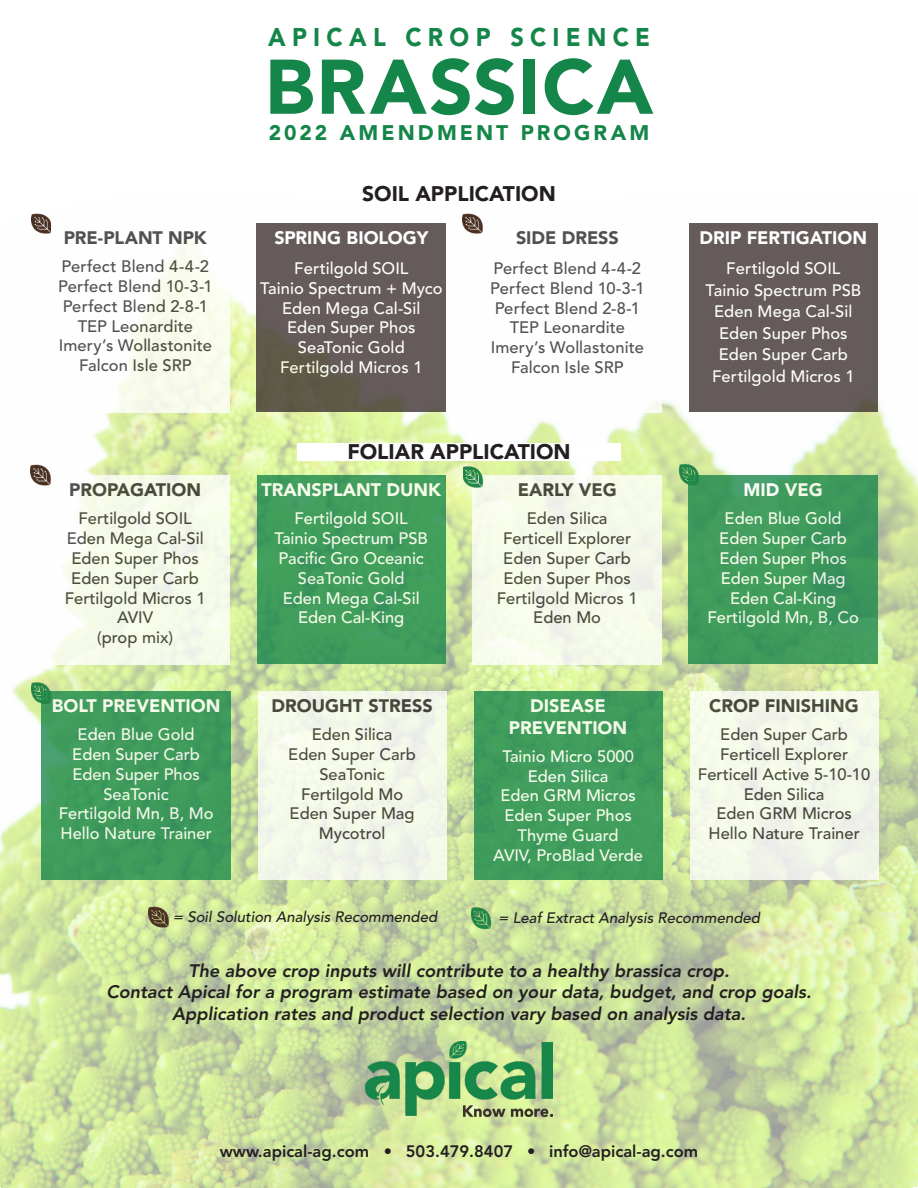
<style>
.page{position:relative;width:918px;height:1188px;background:#fff}
.page>*{position:absolute;margin:0;border:0;box-sizing:border-box;transform-origin:0 0}
.t1{font:900 76.5px "Avenir LT Std";letter-spacing:.025em;color:#158649}
.t2{font:900 25.5px "Avenir LT Std";letter-spacing:.265em;color:#158649;scale:.93 1}
.t3{font:900 21px "Avenir LT Std";color:#231f20}
.t4{font:900 21px "Avenir LT Std";letter-spacing:.145em;color:#158649}
.t5{font:italic 800 18px "Avenir LT Std";color:#231f20}
.t6{font:900 18px/21.6px "Avenir LT Std";color:#fff;text-align:center}
.t7{font:900 18px "Avenir LT Std";color:#231f20}
.t8{font:500 16.5px/19.8px "Avenir LT Std";color:#231f20;text-align:center}
.t9{font:500 16.5px/19.8px "Avenir LT Std";color:#fff;text-align:center}
.t10{font:800 16.5px "Avenir LT Std";color:#231f20}
.t11{font:italic 500 15px "Avenir LT Std";color:#231f20}
.s1{font-weight:500}
</style>
<div class="page">
<img style="left:0;top:214px;width:918px;height:974px">
<img style="left:365px;top:1042px;width:188px;height:75px">
<img style="left:471px;top:904px;width:21px;height:27px">
<img style="left:149px;top:906px;width:21px;height:24px">
<div style="left:41px;top:475px;width:189px;height:189px;background:linear-gradient(to right,#fbfdf6,#f3f9e5)"></div>
<div style="left:257px;top:475px;width:189px;height:189px;background:#409e5b"></div>
<div style="left:473px;top:475px;width:189px;height:189px;background:#f6fbe9"></div>
<div style="left:689px;top:475px;width:189px;height:189px;background:#3f9b5b"></div>
<img style="left:463px;top:463px;width:20px;height:25px">
<img style="left:679px;top:463px;width:20px;height:25px">
<div style="left:297px;top:443px;width:324px;height:17px;background:#fff"></div>
<div style="left:689px;top:223px;width:189px;height:189px;background:#645b5a"></div>
<div style="left:41px;top:223px;width:189px;height:189px;background:linear-gradient(to bottom,#fefefd,#f9fcf0)"></div>
<div style="left:257px;top:223px;width:189px;height:189px;background:linear-gradient(to bottom,#655b5e,#605a4f)"></div>
<div style="left:473px;top:223px;width:189px;height:189px;background:#fefefe"></div>
<img style="left:31px;top:213px;width:20px;height:21px">
<img style="left:463px;top:213px;width:20px;height:23px">
<div style="left:42px;top:691px;width:189px;height:189px;background:#3f9c5b"></div>
<div style="left:258px;top:691px;width:189px;height:189px;background:#f3f8e9"></div>
<div style="left:474px;top:691px;width:189px;height:189px;background:#409d5b"></div>
<div style="left:690px;top:691px;width:189px;height:189px;background:#f4f8e9"></div>
<img style="left:30px;top:463px;width:21px;height:24px">
<img style="left:32px;top:679px;width:20px;height:25px">
<p class="t2" style="left:268px;top:22px;width:412px">APICAL CROP SCIENCE</p>
<p class="t1" style="left:265px;top:41px;width:390px">BRASSICA</p>
<p class="t4" style="left:269px;top:120px;width:382px">2022 AMENDMENT PROGRAM</p>
<p class="t7" style="left:64px;top:227px;width:145px">PRE-PLANT NPK</p>
<p class="t8" style="left:58px;top:257px;width:156px">Perfect Blend 4-4-2<br>Perfect Blend 10-3-1<br>Perfect Blend 2-8-1<br>TEP Leonardite<br>Imery’s Wollastonite<br>Falcon Isle SRP</p>
<p class="t7" style="left:69px;top:479px;width:133px">PROPAGATION</p>
<p class="t8" style="left:65px;top:509px;width:142px">Fertilgold SOIL<br>Eden Mega Cal-Sil<br>Eden Super Phos<br>Eden Super Carb<br>Fertilgold Micros 1<br>AVIV<br>(prop mix)</p>
<p class="t6" style="left:52px;top:695px;width:170px">BOLT PREVENTION</p>
<p class="t9" style="left:59px;top:725px;width:156px">Eden Blue Gold<br>Eden Super Carb<br>Eden Super Phos<br>SeaTonic<br>Fertilgold Mn, B, Mo<br>Hello Nature Trainer</p>
<p class="t3" style="left:362px;top:181px;width:195px">SOIL APPLICATION</p>
<p class="t6" style="left:274px;top:227px;width:156px">SPRING BIOLOGY</p>
<p class="t9" style="left:260px;top:259px;width:184px">Fertilgold SOIL<br>Tainio Spectrum + Myco<br>Eden Mega Cal-Sil<br>Eden Super Phos<br>SeaTonic Gold<br>Fertilgold Micros 1</p>
<p class="t7" style="left:516px;top:227px;width:104px">SIDE DRESS</p>
<p class="t8" style="left:490px;top:259px;width:156px">Perfect Blend 4-4-2<br>Perfect Blend 10-3-1<br>Perfect Blend 2-8-1<br>TEP Leonardite<br>Imery’s Wollastonite<br>Falcon Isle SRP</p>
<p class="t3" style="left:347px;top:439px;width:225px">FOLIAR APPLICATION</p>
<p class="t6" style="left:261px;top:479px;width:181px">TRANSPLANT DUNK</p>
<p class="t9" style="left:274px;top:509px;width:155px">Fertilgold SOIL<br>Tainio Spectrum PSB<br>Pacific Gro Oceanic<br>SeaTonic Gold<br>Eden Mega Cal-Sil<br>Eden Cal-King</p>
<p class="t7" style="left:271px;top:695px;width:163px">DROUGHT STRESS</p>
<p class="t8" style="left:288px;top:725px;width:129px">Eden Silica<br>Eden Super Carb<br>SeaTonic<br>Fertilgold Mo<br>Eden Super Mag<br>Mycotrol</p>
<p class="t7" style="left:518px;top:479px;width:101px">EARLY VEG</p>
<p class="t8" style="left:497px;top:509px;width:142px">Eden Silica<br>Ferticell Explorer<br>Eden Super Carb<br>Eden Super Phos<br>Fertilgold Micros 1<br>Eden Mo</p>
<p class="t6" style="left:509px;top:695px;width:120px">DISEASE<br>PREVENTION</p>
<p class="t9" style="left:493px;top:747px;width:151px">Tainio Micro 5000<br>Eden Silica<br>Eden GRM Micros<br>Eden Super Phos<br>Thyme Guard<br>AVIV, ProBlad Verde</p>
<p class="t6" style="left:700px;top:227px;width:169px">DRIP FERTIGATION</p>
<p class="t9" style="left:706px;top:258px;width:157px;line-height:21.6px">Fertilgold SOIL<br>Tainio Spectrum PSB<br>Eden Mega Cal-Sil<br>Eden Super Phos<br>Eden Super Carb<br>Fertilgold Micros 1</p>
<p class="t6" style="left:744px;top:479px;width:81px">MID VEG</p>
<p class="t9" style="left:707px;top:509px;width:153px">Eden Blue Gold<br>Eden Super Carb<br>Eden Super Phos<br>Eden Super Mag<br>Eden Cal-King<br>Fertilgold Mn, B, Co</p>
<p class="t7" style="left:709px;top:695px;width:151px">CROP FINISHING</p>
<p class="t8" style="left:698px;top:725px;width:174px">Eden Super Carb<br>Ferticell Explorer<br>Ferticell Active 5-10-10<br>Eden Silica<br>Eden GRM Micros<br>Hello Nature Trainer</p>
<p class="t11" style="left:173px;top:908px;width:265px">= Soil Solution Analysis Recommended</p>
<p class="t11" style="left:499px;top:909px;width:263px">= Leaf Extract Analysis Recommended</p>
<p class="t5" style="left:189px;top:960px;width:542px">The above crop inputs will contribute to a healthy brassica crop.</p>
<p class="t5" style="left:106px;top:982px;width:707px">Contact Apical for a program estimate based on your data, budget, and crop goals.</p>
<p class="t5" style="left:172px;top:1003px;width:575px">Application rates and product selection vary based on analysis data.</p>
<p class="t10" style="left:220px;top:1141px;width:480px">www.apical-ag.com <span class="s1">•</span> 503.479.8407 <span class="s1">•</span> info@apical-ag.com</p>
</div>
